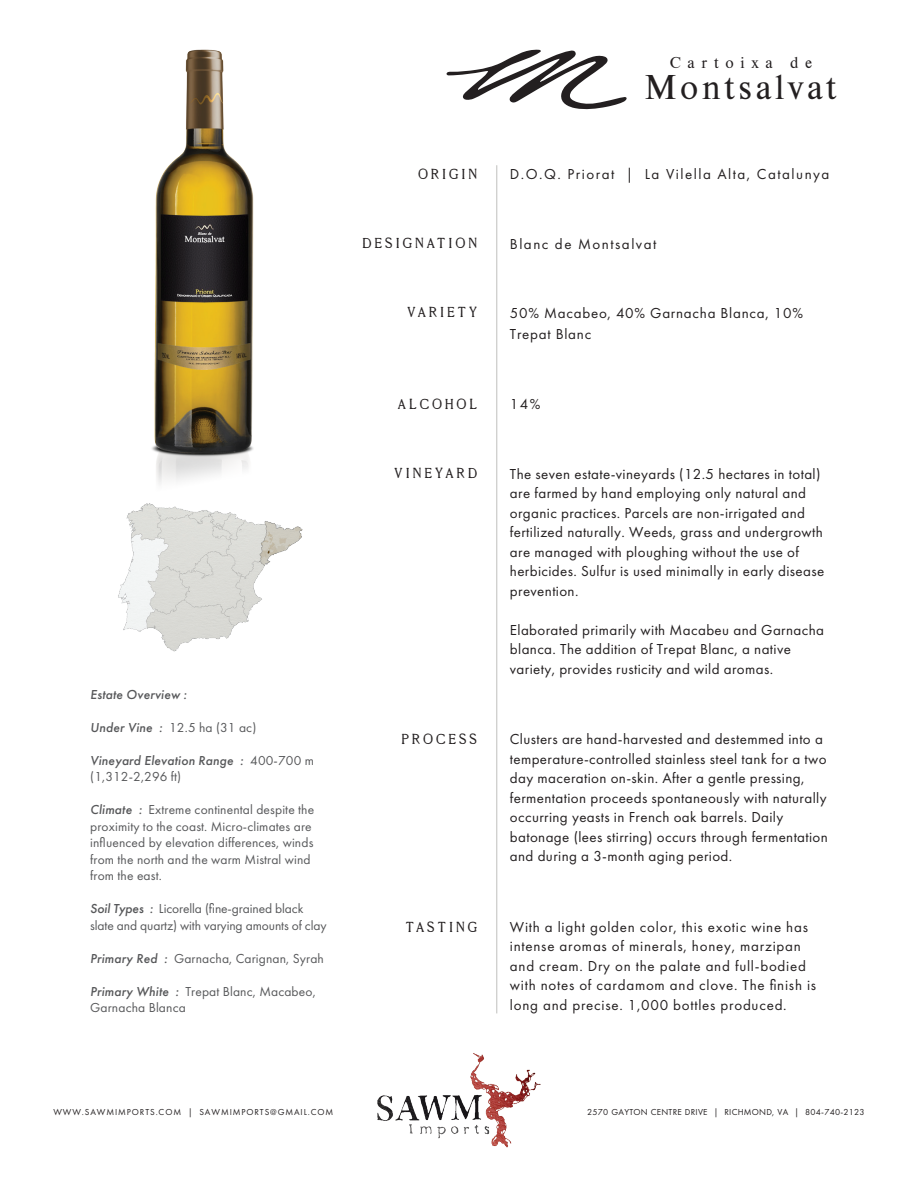
<style>
.page{position:relative;width:918px;height:1188px;background:#fff}
.page>*{position:absolute;margin:0;border:0;box-sizing:border-box;transform-origin:0 0}
.t1{font:36px "Nimbus Rom D";letter-spacing:.1em;color:#231f20}
.t2{font:16.5px "Nimbus Rom D";letter-spacing:.4em;color:#231f20}
.t3{font:15px/19.5px "Futura PT";letter-spacing:.025em;color:#231f20}
.t4{font:15px/19.5px "Futura PT";letter-spacing:.05em;color:#231f20}
.t5{font:15px "Futura PT";letter-spacing:.1em;color:#231f20}
.t6{font:15px "Millesime";letter-spacing:.2em;color:#231f20}
.t7{font:13.5px/16.5px "Futura PT";letter-spacing:.01em;color:#57585a}
.t8{font:italic 500 13.5px/16.5px "Futura PT";letter-spacing:.01em;color:#57585a}
.t9{font:9px "Futura PT";letter-spacing:.025em;color:#231f20}
.t10{font:9px "Futura PT";letter-spacing:.1em;color:#231f20}
.s1{font-weight:500;font-style:italic}
.s2{font-weight:400;font-style:normal}
</style>
<div class="page">
<img style="left:152px;top:49px;width:102px;height:435px">
<img style="left:118px;top:503px;width:185px;height:149px">
<img style="left:377px;top:1053px;width:164px;height:95px">
<hr style="left:496px;top:165px;width:1px;height:848px;background:#bfc0bd">
<svg style="left:446px;top:49px;width:181px;height:61px"></svg>
<p class="t2" style="left:670px;top:52px;width:144px">Cartoixa de</p>
<h1 class="t1" style="left:645px;top:64px;width:193px">Montsalvat</h1>
<p class="t6" style="left:418px;top:165px;width:60px">ORIGIN</p>
<p class="t5" style="left:510px;top:165px;width:321px">D.O.Q. Priorat | La Vilella Alta, Catalunya</p>
<p class="t6" style="left:362px;top:234px;width:117px">DESIGNATION</p>
<p class="t5" style="left:510px;top:235px;width:148px">Blanc de Montsalvat</p>
<p class="t6" style="left:407px;top:304px;width:72px">VARIETY</p>
<p class="t4" style="left:510px;top:302px;width:295px;line-height:21px">50% Macabeo, 40% Garnacha Blanca, 10%<br>Trepat Blanc</p>
<p class="t6" style="left:398px;top:395px;width:81px">ALCOHOL</p>
<p class="t3" style="left:510px;top:394px;width:32px">14%</p>
<p class="t8" style="left:90px;top:686px;width:98px">Estate Overview :</p>
<p class="t7" style="left:90px;top:719px;width:168px"><span class="s1">Under Vine :</span> 12.5 ha (31 ac)</p>
<p class="t8" style="left:90px;top:752px;width:225px">Vineyard Elevation Range : <span class="s2">400-700 m (1,312-2,296 ft)</span></p>
<p class="t7" style="left:90px;top:802px;width:226px"><span class="s1">Climate :</span> Extreme continental despite the proximity to the coast. Micro-climates are influenced by elevation differences, winds from the north and the warm Mistral wind from the east.</p>
<p class="t7" style="left:90px;top:901px;width:238px"><span class="s1">Soil Types :</span> Licorella (fine-grained black slate and quartz) with varying amounts of clay</p>
<p class="t7" style="left:90px;top:950px;width:235px"><span class="s1">Primary Red :</span> Garnacha, Carignan, Syrah</p>
<p class="t7" style="left:90px;top:983px;width:227px"><span class="s1">Primary White :</span> Trepat Blanc, Macabeo,<br>Garnacha Blanca</p>
<p class="t6" style="left:394px;top:464px;width:84px">VINEYARD</p>
<p class="t3" style="left:510px;top:464px;width:316px">The seven estate-vineyards (12.5 hectares in total) are farmed by hand employing only natural and organic practices. Parcels are non-irrigated and fertilized naturally. Weeds, grass and undergrowth are managed with ploughing without the use of herbicides. Sulfur is used minimally in early disease prevention.</p>
<p class="t3" style="left:510px;top:620px;width:316px">Elaborated primarily with Macabeu and Garnacha blanca. The addition of Trepat Blanc, a native variety, provides rusticity and wild aromas.</p>
<p class="t6" style="left:402px;top:731px;width:77px">PROCESS</p>
<p class="t3" style="left:510px;top:729px;width:320px">Clusters are hand-harvested and destemmed into a temperature-controlled stainless steel tank for a two day maceration on-skin. After a gentle pressing, fermentation proceeds spontaneously with naturally occurring yeasts in French oak barrels. Daily batonage (lees stirring) occurs through fermentation and during a 3-month aging period.</p>
<p class="t6" style="left:406px;top:918px;width:73px">TASTING</p>
<p class="t4" style="left:510px;top:917px;width:308px">With a light golden color, this exotic wine has intense aromas of minerals, honey, marzipan and cream. Dry on the palate and full-bodied with notes of cardamom and clove. The finish is long and precise. 1,000 bottles produced.</p>
<p class="t10" style="left:53px;top:1106px;width:281px">WWW.SAWMIMPORTS.COM | SAWMIMPORTS@GMAIL.COM</p>
<p class="t9" style="left:587px;top:1106px;width:279px">2570 GAYTON CENTRE DRIVE | RICHMOND, VA | 804-740-2123</p>
</div>
